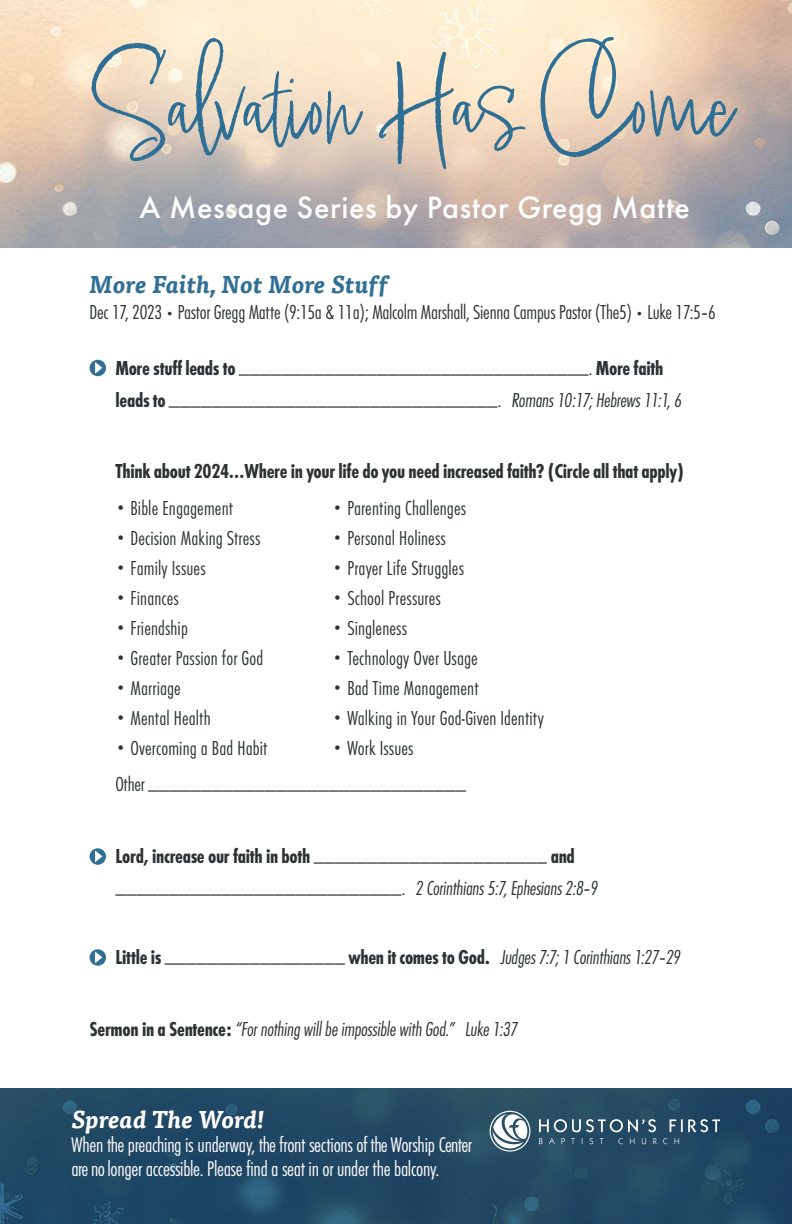
<style>
.page{position:relative;width:792px;height:1224px;background:#fff}
.page>*{position:absolute;margin:0;border:0;box-sizing:border-box;transform-origin:0 0}
.t1{font:172.4px "Audrielle No 2";color:#2f6f95}
.t2{font:500 32px "Futura PT";letter-spacing:.02em;color:#fff}
.t3{font:italic 700 24px "Tisa Pro";letter-spacing:.02em;color:#316f95}
.t4{font:italic 700 24px "Tisa Pro";letter-spacing:.015em;color:#fff}
.t5{font:300 22px/24px "Futura Con";letter-spacing:-.015em;color:#fff}
.t6{font:300 21px/32px "Futura Con";letter-spacing:.005em;color:#2d3234}
.t7{font:italic 300 21px "Futura Con";letter-spacing:-.015em;color:#2d3234}
.t8{font:300 21px "Futura Con";letter-spacing:-.015em;color:#2d3234}
.t9{font:700 21px "Futura Con";letter-spacing:-.015em;color:#2d3234}
.s1{font-size:13px}
.s2{font-weight:700}
.s3{font-style:italic}
.s4{font-size:16px}
.s5{font-weight:700;font-style:normal}
.s6{font-style:normal}
</style>
<div class="page">
<img style="left:0;top:0;width:792px;height:248px">
<div style="left:0;top:1089px;width:792px;height:135px;background:#214863"></div>
<svg style="left:490px;top:1111px;width:40px;height:41px"></svg>
<svg style="left:539px;top:1119px;width:117px;height:13px"></svg>
<svg style="left:670px;top:1119px;width:50px;height:13px"></svg>
<svg style="left:539px;top:1138px;width:3px;height:6px"></svg>
<svg style="left:549px;top:1138px;width:6px;height:6px"></svg>
<svg style="left:562px;top:1138px;width:3px;height:6px"></svg>
<svg style="left:571px;top:1138px;width:4px;height:6px"></svg>
<svg style="left:590px;top:1138px;width:3px;height:6px"></svg>
<svg style="left:618px;top:1138px;width:5px;height:6px"></svg>
<svg style="left:630px;top:1138px;width:4px;height:6px"></svg>
<svg style="left:642px;top:1138px;width:4px;height:6px"></svg>
<svg style="left:653px;top:1138px;width:4px;height:6px"></svg>
<svg style="left:663px;top:1138px;width:4px;height:6px"></svg>
<svg style="left:675px;top:1138px;width:4px;height:6px"></svg>
<svg style="left:601px;top:37px;width:13px;height:9px"></svg>
<svg style="left:90px;top:360px;width:16px;height:16px"></svg>
<svg style="left:90px;top:848px;width:16px;height:17px"></svg>
<svg style="left:90px;top:949px;width:16px;height:17px"></svg>
<h1 class="t1" style="left:97px;top:-15px;width:639px">Salvation Has Come</h1>
<h2 class="t2" style="left:140px;top:188px;width:552px">A Message Series by Pastor Gregg Matte</h2>
<p class="t3" style="left:90px;top:265px;width:300px">More Faith, Not More Stuff</p>
<p class="t8" style="left:90px;top:300px;width:628px">Dec 17, 2023 <span class="s1">•</span> Pastor Gregg Matte (9:15a &amp; 11a); Malcolm Marshall, Sienna Campus Pastor (The5) <span class="s1">•</span> Luke 17:5–6</p>
<p class="t6" style="left:115px;top:350px;width:568px"><span class="s2">More stuff leads to</span> _________________________________. <span class="s2">More faith leads to</span> _______________________________. <span class="s3">Romans 10:17; Hebrews 11:1, 6</span></p>
<p class="t9" style="left:115px;top:458px;width:570px">Think about 2024…Where in your life do you need increased faith? (Circle all that apply)</p>
<p class="t6" style="left:115px;top:492px;width:119px"><span class="s4">•</span> Bible Engagement</p>
<p class="t6" style="left:115px;top:522px;width:146px"><span class="s4">•</span> Decision Making Stress</p>
<p class="t6" style="left:115px;top:552px;width:92px"><span class="s4">•</span> Family Issues</p>
<p class="t6" style="left:115px;top:582px;width:65px"><span class="s4">•</span> Finances</p>
<p class="t6" style="left:115px;top:612px;width:74px"><span class="s4">•</span> Friendship</p>
<p class="t6" style="left:115px;top:642px;width:149px"><span class="s4">•</span> Greater Passion for God</p>
<p class="t6" style="left:115px;top:672px;width:67px"><span class="s4">•</span> Marriage</p>
<p class="t6" style="left:115px;top:702px;width:97px"><span class="s4">•</span> Mental Health</p>
<p class="t6" style="left:115px;top:730px;width:352px;line-height:34.8px"><span class="s4">•</span> Overcoming a Bad Habit<br>Other ______________________________</p>
<p class="t6" style="left:332px;top:492px;width:135px"><span class="s4">•</span> Parenting Challenges</p>
<p class="t6" style="left:332px;top:522px;width:115px"><span class="s4">•</span> Personal Holiness</p>
<p class="t6" style="left:332px;top:552px;width:133px"><span class="s4">•</span> Prayer Life Struggles</p>
<p class="t6" style="left:332px;top:582px;width:110px"><span class="s4">•</span> School Pressures</p>
<p class="t6" style="left:332px;top:612px;width:76px"><span class="s4">•</span> Singleness</p>
<p class="t6" style="left:332px;top:642px;width:147px"><span class="s4">•</span> Technology Over Usage</p>
<p class="t6" style="left:332px;top:672px;width:148px"><span class="s4">•</span> Bad Time Management</p>
<p class="t6" style="left:332px;top:702px;width:213px"><span class="s4">•</span> Walking in Your God-Given Identity</p>
<p class="t6" style="left:332px;top:732px;width:83px"><span class="s4">•</span> Work Issues</p>
<p class="t6" style="left:115px;top:840px;width:484px"><span class="s2">Lord, increase our faith in both</span> ______________________ <span class="s2">and </span>___________________________. <span class="s3">2 Corinthians 5:7, Ephesians 2:8–9</span></p>
<p class="t7" style="left:115px;top:945px;width:567px"><span class="s5">Little is</span> <span class="s6">_________________</span> <span class="s5">when it comes to God.</span> Judges 7:7; 1 Corinthians 1:27–29</p>
<p class="t7" style="left:90px;top:1017px;width:430px"><span class="s5">Sermon in a Sentence:</span> “For nothing will be impossible with God.” Luke 1:37</p>
<p class="t4" style="left:72px;top:1100px;width:194px">Spread The Word!</p>
<p class="t5" style="left:72px;top:1133px;width:402px">When the preaching is underway, the front sections of the Worship Center are no longer accessible. Please find a seat in or under the balcony.</p>
</div>
